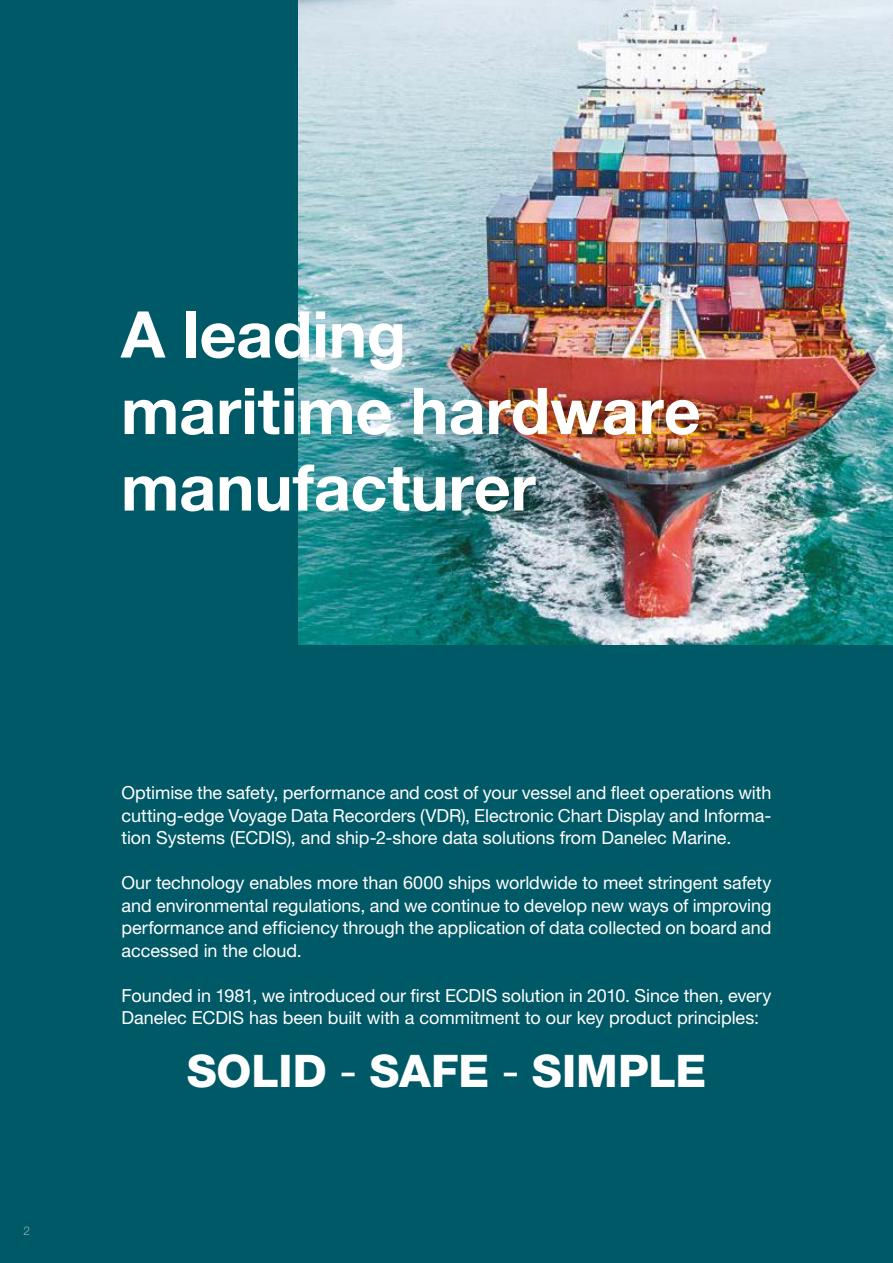
<style>
.page{position:relative;width:893px;height:1263px;background:#005966}
.page>*{position:absolute;margin:0;border:0;box-sizing:border-box;transform-origin:0 0}
.t1{font:700 64.5px/76.5px "Helvetica Neue LT Pro";color:#fff}
.t2{font:800 45px "Helvetica Neue LT Pro";color:#fff}
.t3{font:18px/22.5px "Helvetica Neue LT Pro";letter-spacing:-.005em;color:#fff;text-align:justify}
.t4{font:300 12px "Helvetica Neue LT Pro";color:#97aeb2}
.s1{font-weight:400}
</style>
<div class="page">
<img style="left:299px;top:0;width:594px;height:644px">
<hr style="left:892px;top:961px;width:1px;height:302px;background:#004248">
<hr style="left:892px;top:644px;width:1px;height:317px;background:#97aeb2">
<h1 class="t1" style="left:121px;top:295px;width:581px">A leading<br>maritime hardware manufacturer</h1>
<p class="t4" style="left:24px;top:1224px;width:8px">2</p>
<p class="t3" style="left:122px;top:781px;width:651px">Optimise the safety, performance and cost of your vessel and fleet operations with cutting-edge Voyage Data Recorders (VDR), Electronic Chart Display and Informa&shy;tion Systems (ECDIS), and ship-2-shore data solutions from Danelec Marine.</p>
<p class="t3" style="left:122px;top:871px;width:651px">Our technology enables more than 6000 ships worldwide to meet stringent safety and environmental regulations, and we continue to develop new ways of improving performance and efficiency through the application of data collected on board and accessed in the cloud.</p>
<p class="t3" style="left:122px;top:984px;width:651px">Founded in 1981, we introduced our first ECDIS solution in 2010. Since then, every<br>Danelec ECDIS has been built with a commitment to our key product principles:</p>
<h2 class="t2" style="left:187px;top:1044px;width:521px">SOLID <span class="s1">-</span> SAFE <span class="s1">-</span> SIMPLE</h2>
</div>
